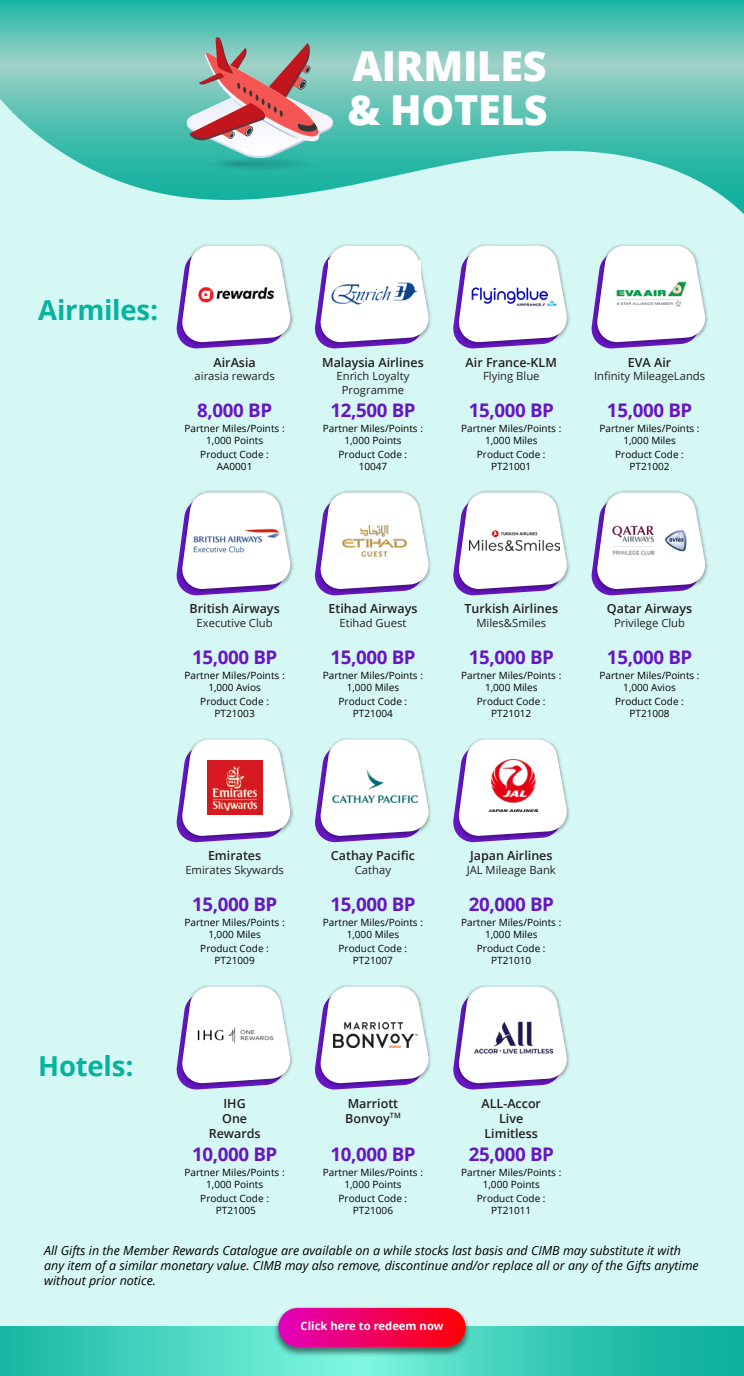
<style>
.page{position:relative;width:744px;height:1376px;background:#d6f8f5}
.page>*{position:absolute;margin:0;border:0;box-sizing:border-box;transform-origin:0 0}
.t1{font:800 41.25px/44.5px "Open Sans";letter-spacing:-.01em;color:#fff}
.t2{font:700 27.5px "Noto Sans";letter-spacing:-.01em;color:#06b39f}
.t3{font:700 18.75px "Open Sans";letter-spacing:-.02em;color:#6716c4}
.t4{font:italic 12.5px/15px "Open Sans";color:#000}
.t5{font:600 12.5px/15px "Open Sans";color:#231f20;text-align:center}
.t6{font:11.25px/13.5px "Open Sans";color:#231f20;text-align:center}
.t7{font:700 11.25px "Noto Sans";color:#fff}
.t8{font:10px/12px "Open Sans";color:#000;text-align:center}
</style>
<div class="page">
<svg style="left:0;top:0;width:744px;height:214px"></svg>
<svg style="left:0;top:1327px;width:744px;height:49px"></svg>
<img style="left:269px;top:1307px;width:205px;height:53px">
<svg style="left:278px;top:1308px;width:188px;height:39px"></svg>
<svg style="left:185px;top:37px;width:150px;height:134px"></svg>
<img style="left:201px;top:985px;width:92px;height:82px">
<svg style="left:176px;top:987px;width:115px;height:102px"></svg>
<img style="left:340px;top:985px;width:91px;height:84px">
<svg style="left:315px;top:987px;width:114px;height:102px"></svg>
<img style="left:478px;top:985px;width:92px;height:85px">
<svg style="left:453px;top:987px;width:114px;height:102px"></svg>
<img style="left:474px;top:1009px;width:78px;height:57px">
<img style="left:191px;top:1022px;width:90px;height:26px">
<img style="left:334px;top:1023px;width:84px;height:24px">
<img style="left:202px;top:244px;width:92px;height:85px">
<svg style="left:176px;top:246px;width:115px;height:102px"></svg>
<img style="left:341px;top:244px;width:90px;height:84px">
<svg style="left:315px;top:246px;width:114px;height:102px"></svg>
<img style="left:479px;top:244px;width:91px;height:85px">
<svg style="left:453px;top:246px;width:114px;height:102px"></svg>
<img style="left:617px;top:244px;width:91px;height:83px">
<svg style="left:591px;top:246px;width:115px;height:102px"></svg>
<img style="left:200px;top:490px;width:94px;height:85px">
<svg style="left:176px;top:493px;width:115px;height:102px"></svg>
<img style="left:339px;top:490px;width:92px;height:85px">
<svg style="left:315px;top:493px;width:114px;height:102px"></svg>
<img style="left:478px;top:490px;width:92px;height:87px">
<svg style="left:453px;top:493px;width:114px;height:102px"></svg>
<img style="left:615px;top:490px;width:94px;height:85px">
<svg style="left:591px;top:493px;width:115px;height:102px"></svg>
<img style="left:204px;top:738px;width:90px;height:85px">
<svg style="left:176px;top:739px;width:115px;height:103px"></svg>
<img style="left:342px;top:738px;width:89px;height:84px">
<svg style="left:315px;top:739px;width:114px;height:103px"></svg>
<img style="left:481px;top:738px;width:89px;height:85px">
<svg style="left:453px;top:739px;width:114px;height:103px"></svg>
<img style="left:329px;top:260px;width:91px;height:68px">
<img style="left:610px;top:277px;width:82px;height:34px">
<img style="left:599px;top:517px;width:104px;height:51px">
<img style="left:207px;top:761px;width:55px;height:53px">
<img style="left:193px;top:527px;width:86px;height:27px">
<img style="left:334px;top:512px;width:81px;height:58px">
<img style="left:469px;top:530px;width:90px;height:21px">
<img style="left:332px;top:769px;width:85px;height:33px">
<img style="left:489px;top:760px;width:48px;height:52px">
<img style="left:468px;top:284px;width:91px;height:25px">
<img style="left:193px;top:283px;width:85px;height:25px">
<h1 class="t1" style="left:347px;top:41px;width:202px">AIRMILES &amp; HOTELS</h1>
<h2 class="t2" style="left:38px;top:291px;width:122px">Airmiles:</h2>
<p class="t5" style="left:213px;top:354px;width:44px">AirAsia</p>
<p class="t6" style="left:195px;top:369px;width:82px">airasia rewards</p>
<h3 class="t3" style="left:197px;top:397px;width:76px">8,000 BP</h3>
<p class="t8" style="left:185px;top:422px;width:102px">Partner Miles/Points :<br>1,000 Points</p>
<p class="t8" style="left:200px;top:448px;width:70px">Product Code :<br>AA0001</p>
<p class="t5" style="left:322px;top:354px;width:103px">Malaysia Airlines</p>
<p class="t6" style="left:336px;top:369px;width:74px">Enrich Loyalty<br>Programme</p>
<h3 class="t3" style="left:330px;top:397px;width:87px">12,500 BP</h3>
<p class="t8" style="left:323px;top:422px;width:102px">Partner Miles/Points :<br>1,000 Points</p>
<p class="t8" style="left:339px;top:448px;width:70px">Product Code :<br>10047</p>
<p class="t5" style="left:465px;top:354px;width:93px">Air France-KLM</p>
<p class="t6" style="left:483px;top:369px;width:58px">Flying Blue</p>
<h3 class="t3" style="left:469px;top:397px;width:87px">15,000 BP</h3>
<p class="t8" style="left:461px;top:422px;width:102px">Partner Miles/Points :<br>1,000 Miles</p>
<p class="t8" style="left:477px;top:448px;width:70px">Product Code :<br>PT21001</p>
<p class="t5" style="left:628px;top:354px;width:45px">EVA Air</p>
<p class="t6" style="left:594px;top:369px;width:113px">Infinity MileageLands</p>
<h3 class="t3" style="left:607px;top:397px;width:87px">15,000 BP</h3>
<p class="t8" style="left:599px;top:422px;width:102px">Partner Miles/Points :<br>1,000 Miles</p>
<p class="t8" style="left:615px;top:448px;width:70px">Product Code :<br>PT21002</p>
<h2 class="t2" style="left:38px;top:1046px;width:97px">Hotels:</h2>
<p class="t5" style="left:189px;top:601px;width:92px">British Airways</p>
<p class="t6" style="left:197px;top:616px;width:78px">Executive Club</p>
<h3 class="t3" style="left:192px;top:644px;width:87px">15,000 BP</h3>
<p class="t8" style="left:185px;top:669px;width:102px">Partner Miles/Points :<br>1,000 Avios</p>
<p class="t8" style="left:200px;top:695px;width:70px">Product Code :<br>PT21003</p>
<p class="t5" style="left:328px;top:601px;width:90px">Etihad Airways</p>
<p class="t6" style="left:339px;top:616px;width:68px">Etihad Guest</p>
<h3 class="t3" style="left:330px;top:644px;width:87px">15,000 BP</h3>
<p class="t8" style="left:323px;top:669px;width:102px">Partner Miles/Points :<br>1,000 Miles</p>
<p class="t8" style="left:339px;top:695px;width:70px">Product Code :<br>PT21004</p>
<p class="t5" style="left:464px;top:601px;width:95px">Turkish Airlines</p>
<p class="t6" style="left:476px;top:616px;width:71px">Miles&amp;Smiles</p>
<h3 class="t3" style="left:469px;top:644px;width:87px">15,000 BP</h3>
<p class="t8" style="left:461px;top:669px;width:102px">Partner Miles/Points :<br>1,000 Miles</p>
<p class="t8" style="left:477px;top:695px;width:70px">Product Code :<br>PT21012</p>
<p class="t5" style="left:607px;top:601px;width:87px">Qatar Airways</p>
<p class="t6" style="left:614px;top:616px;width:72px">Privilege Club</p>
<h3 class="t3" style="left:607px;top:644px;width:87px">15,000 BP</h3>
<p class="t8" style="left:599px;top:669px;width:102px">Partner Miles/Points :<br>1,000 Avios</p>
<p class="t8" style="left:615px;top:695px;width:70px">Product Code :<br>PT21008</p>
<p class="t5" style="left:208px;top:848px;width:55px">Emirates</p>
<p class="t6" style="left:185px;top:863px;width:100px">Emirates Skywards</p>
<h3 class="t3" style="left:192px;top:891px;width:87px">15,000 BP</h3>
<p class="t8" style="left:185px;top:916px;width:102px">Partner Miles/Points :<br>1,000 Miles</p>
<p class="t8" style="left:200px;top:942px;width:70px">Product Code :<br>PT21009</p>
<p class="t5" style="left:331px;top:848px;width:86px">Cathay Pacific</p>
<p class="t6" style="left:355px;top:863px;width:38px">Cathay</p>
<h3 class="t3" style="left:330px;top:891px;width:87px">15,000 BP</h3>
<p class="t8" style="left:323px;top:916px;width:102px">Partner Miles/Points :<br>1,000 Miles</p>
<p class="t8" style="left:339px;top:942px;width:70px">Product Code :<br>PT21007</p>
<p class="t5" style="left:470px;top:848px;width:84px">Japan Airlines</p>
<p class="t6" style="left:467px;top:863px;width:91px">JAL Mileage Bank</p>
<h3 class="t3" style="left:469px;top:891px;width:87px">20,000 BP</h3>
<p class="t8" style="left:461px;top:916px;width:102px">Partner Miles/Points :<br>1,000 Miles</p>
<p class="t8" style="left:477px;top:942px;width:70px">Product Code :<br>PT21010</p>
<p class="t5" style="left:209px;top:1095px;width:53px">IHG<br>One<br>Rewards</p>
<h3 class="t3" style="left:192px;top:1141px;width:87px">10,000 BP</h3>
<p class="t8" style="left:185px;top:1166px;width:102px">Partner Miles/Points :<br>1,000 Points</p>
<p class="t8" style="left:200px;top:1192px;width:70px">Product Code :<br>PT21005</p>
<p class="t5" style="left:345px;top:1095px;width:57px;text-align:left">Marriott<br>Bonvoy<sup>TM</sup></p>
<h3 class="t3" style="left:330px;top:1141px;width:87px">10,000 BP</h3>
<p class="t8" style="left:323px;top:1166px;width:102px">Partner Miles/Points :<br>1,000 Points</p>
<p class="t8" style="left:339px;top:1192px;width:70px">Product Code :<br>PT21006</p>
<p class="t5" style="left:481px;top:1095px;width:61px">ALL-Accor<br>Live<br>Limitless</p>
<h3 class="t3" style="left:469px;top:1141px;width:87px">25,000 BP</h3>
<p class="t8" style="left:461px;top:1166px;width:102px">Partner Miles/Points :<br>1,000 Points</p>
<p class="t8" style="left:477px;top:1192px;width:70px">Product Code :<br>PT21011</p>
<p class="t4" style="left:44px;top:1243px;width:656px">All Gifts in the Member Rewards Catalogue are available on a while stocks last basis and CIMB may substitute it with any item of a similar monetary value. CIMB may also remove, discontinue and/or replace all or any of the Gifts anytime without prior notice.</p>
<p class="t7" style="left:301px;top:1318px;width:144px">Click here to redeem now</p>
</div>
